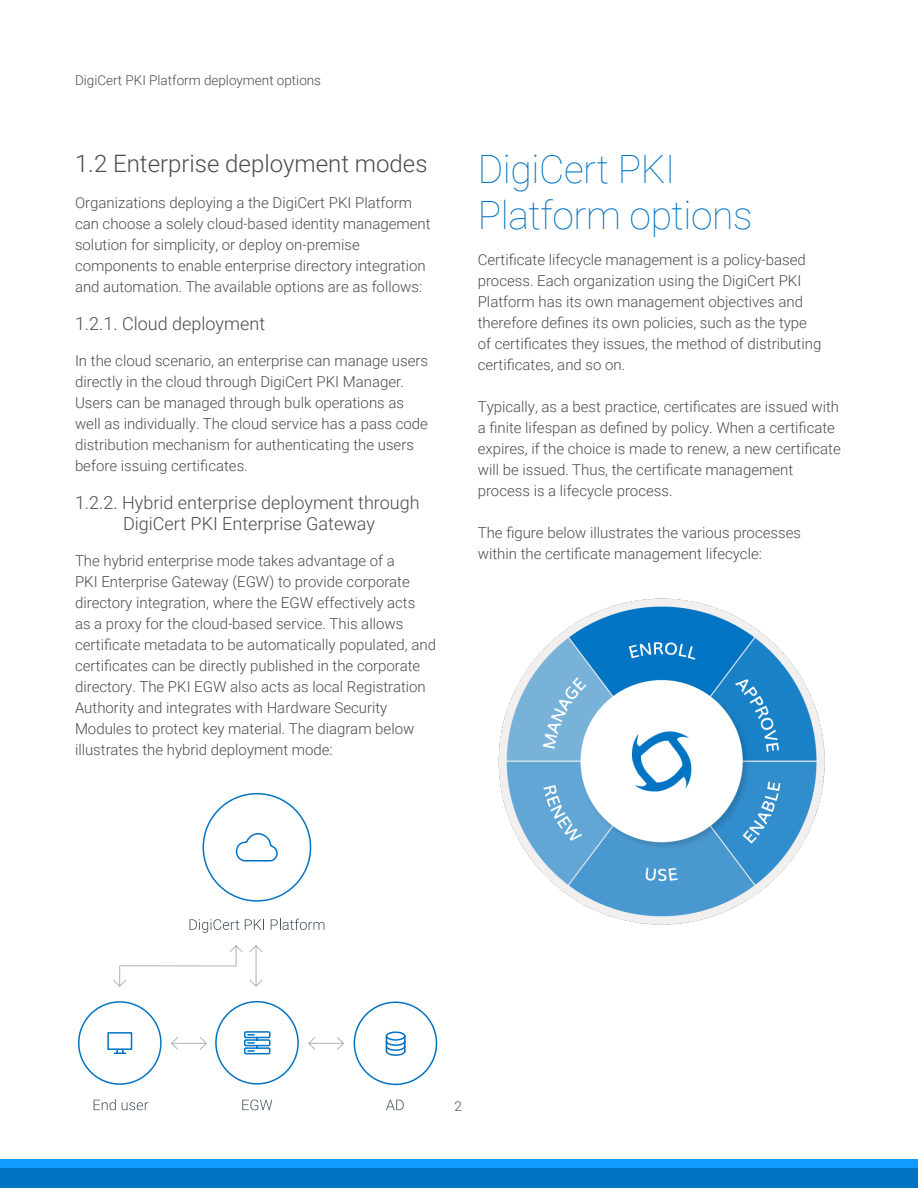
<style>
.page{position:relative;width:918px;height:1188px;background:#fff}
.page>*{position:absolute;margin:0;border:0;box-sizing:border-box;transform-origin:0 0}
.P2B_Following_H1_H2{font:100 39px/46.8px "Roboto";letter-spacing:-.01em;color:#0073c2}
.H2_-_16_Auto_0__4C4C{font:300 24px "Roboto";color:#4c4c4d}
.H4_-_12_Auto_0__4C4C{font:300 18px/21.6px "Roboto";color:#4c4c4d;text-align:center}
.P2B_Following_H1_H2-2{font:300 15px/21px "Roboto";color:#4c4c4d}
.P1_-_10_14_0__4C4C4D{font:300 15px/21px "Roboto";color:#4c4c4d}
.P3_Page_Numbers_Doc{font:300 13.5px "Roboto";color:#4c4c4d}
</style>
<div class="page">
<div style="left:0;top:1168px;width:918px;height:20px;background:#0073c2"></div>
<div style="left:0;top:1160px;width:918px;height:8px;background:#0f9dff"></div>
<img style="left:498px;top:598px;width:327px;height:327px">
<svg style="left:78px;top:792px;width:360px;height:294px"></svg>
<svg style="left:190px;top:919px;width:49px;height:14px"></svg>
<svg style="left:245px;top:919px;width:19px;height:11px"></svg>
<svg style="left:271px;top:919px;width:53px;height:11px"></svg>
<svg style="left:242px;top:1100px;width:30px;height:10px"></svg>
<svg style="left:94px;top:1099px;width:22px;height:11px"></svg>
<svg style="left:122px;top:1102px;width:26px;height:8px"></svg>
<svg style="left:386px;top:1100px;width:18px;height:10px"></svg>
<svg style="left:113px;top:945px;width:232px;height:105px"></svg>
<p class="P3_Page_Numbers_Doc" style="left:75px;top:70px;width:248px">DigiCert PKI Platform deployment options</p>
<p class="H2_-_16_Auto_0__4C4C" style="left:75px;top:146px;width:354px">1.2 Enterprise deployment modes</p>
<p class="P2B_Following_H1_H2-2" style="left:75px;top:191px;width:357px">Organizations deploying a the DigiCert PKI Platform can choose a solely cloud-based identity management solution for simplicity, or deploy on-premise components to enable enterprise directory integration and automation. The available options are as follows:</p>
<p class="H4_-_12_Auto_0__4C4C" style="left:75px;top:312px;width:192px">1.2.1. Cloud deployment</p>
<p class="P2B_Following_H1_H2-2" style="left:75px;top:349px;width:355px">In the cloud scenario, an enterprise can manage users directly in the cloud through DigiCert PKI Manager.<br>Users can be managed through bulk operations as well as individually. The cloud service has a pass code distribution mechanism for authenticating the users before issuing certificates.</p>
<p class="H4_-_12_Auto_0__4C4C" style="left:75px;top:491px;width:346px">1.2.2. Hybrid enterprise deployment through<br>DigiCert PKI Enterprise Gateway</p>
<p class="P2B_Following_H1_H2-2" style="left:75px;top:550px;width:363px">The hybrid enterprise mode takes advantage of a<br>PKI Enterprise Gateway (EGW) to provide corporate directory integration, where the EGW effectively acts<br>as a proxy for the cloud-based service. This allows certificate metadata to be automatically populated, and certificates can be directly published in the corporate directory. The PKI EGW also acts as local Registration Authority and integrates with Hardware Security Modules to protect key material. The diagram below illustrates the hybrid deployment mode:</p>
<p class="P2B_Following_H1_H2" style="left:478px;top:144px;width:276px">DigiCert PKI<br>Platform options</p>
<p class="P2B_Following_H1_H2-2" style="left:478px;top:249px;width:345px">Certificate lifecycle management is a policy-based process. Each organization using the DigiCert PKI Platform has its own management objectives and therefore defines its own policies, such as the type of certificates they issues, the method of distributing certificates, and so on.</p>
<p class="P1_-_10_14_0__4C4C4D" style="left:478px;top:396px;width:365px">Typically, as a best practice, certificates are issued with a finite lifespan as defined by policy. When a certificate expires, if the choice is made to renew, a new certificate will be issued. Thus, the certificate management process is a lifecycle process.</p>
<p class="P1_-_10_14_0__4C4C4D" style="left:478px;top:522px;width:325px">The figure below illustrates the various processes within the certificate management lifecycle:</p>
<p class="P3_Page_Numbers_Doc" style="left:455px;top:1097px;width:9px">2</p>
</div>
